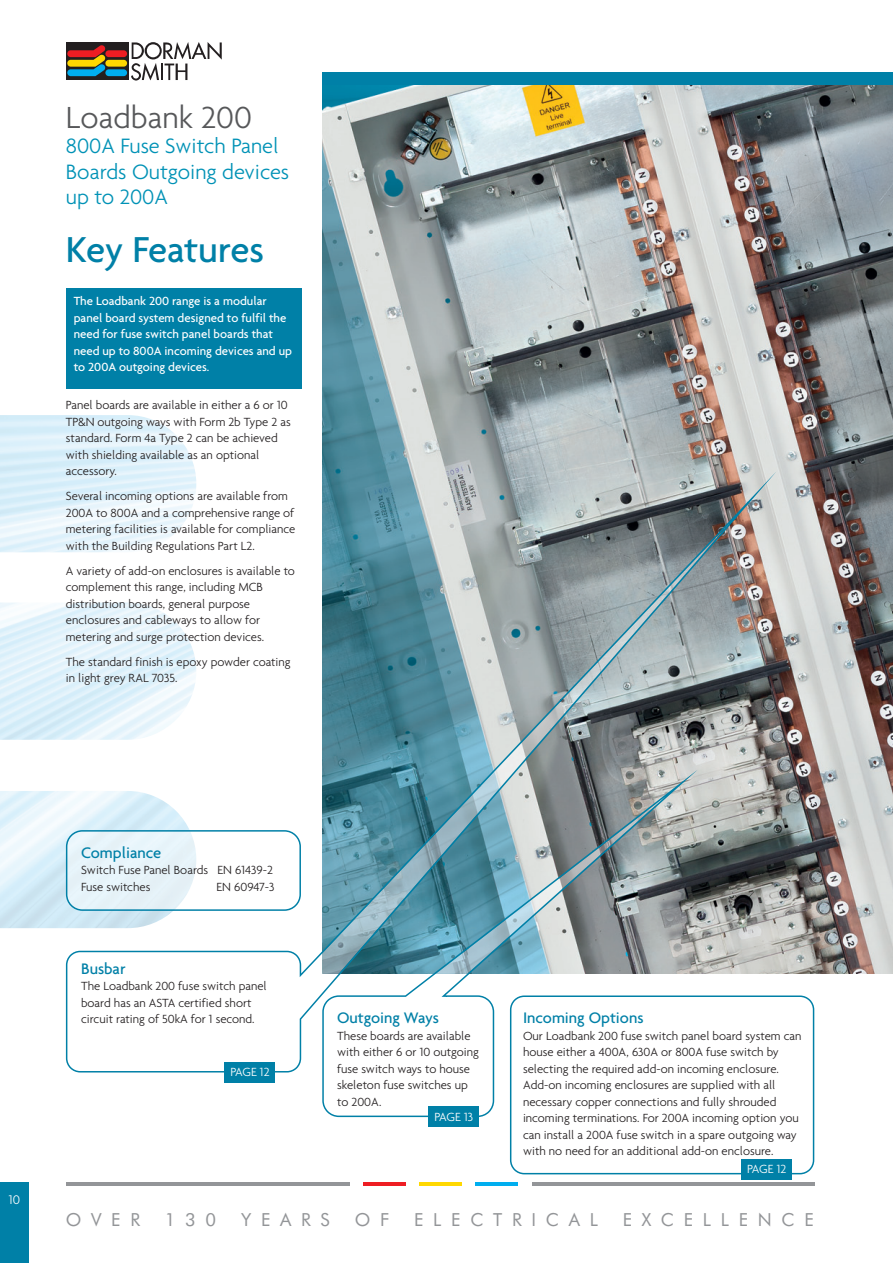
<style>
.page{position:relative;width:893px;height:1263px;background:#fff}
.page>*{position:absolute;margin:0;border:0;box-sizing:border-box;transform-origin:0 0}
.t1{font:500 39px "Agenda";letter-spacing:-.015em;color:#0080a7}
.t2{font:300 33px "Agenda";color:#57585a}
.t3{font:300 22.5px/25.5px "Agenda";color:#0092b6}
.t4{font:18px "Futura BT";letter-spacing:.545em;color:#939598}
.t5{font:500 16.5px "Agenda";color:#0080a7}
.t6{font:300 13.5px "Agenda";color:#fff}
.t7{font:300 12.75px/16.5px "Agenda";color:#231f20}
.t8{font:500 12.75px/16.5px "Agenda";color:#fff}
.t9{font:300 12.75px "Agenda";letter-spacing:-.035em;color:#fff}
</style>
<div class="page">
<div style="left:66px;top:288px;width:235px;height:100px;background:#0080a7"></div>
<img style="left:322px;top:85px;width:571px;height:889px">
<img style="left:0;top:791px;width:66px;height:137px">
<svg style="left:510px;top:995px;width:304px;height:179px"></svg>
<div style="left:322px;top:72px;width:571px;height:13px;background:#0080a7"></div>
<div style="left:741px;top:1159px;width:51px;height:21px;background:#0080a7"></div>
<svg style="left:66px;top:42px;width:62px;height:38px"></svg>
<svg style="left:131px;top:42px;width:91px;height:39px"></svg>
<div style="left:105px;top:69px;width:22px;height:7px;background:#00aeef;border-radius:3px"></div>
<div style="left:105px;top:60px;width:22px;height:7px;background:#ffd801;border-radius:3px"></div>
<div style="left:105px;top:50px;width:22px;height:7px;background:#ee1d23;border-radius:3px"></div>
<svg style="left:67px;top:45px;width:38px;height:31px"></svg>
<hr style="left:66px;top:1182px;width:284px;height:3px;background:#939598">
<hr style="left:532px;top:1182px;width:282px;height:3px;background:#939598">
<hr style="left:363px;top:1182px;width:43px;height:3px;background:#ee1d23">
<hr style="left:419px;top:1182px;width:43px;height:3px;background:#ffd801">
<hr style="left:475px;top:1182px;width:43px;height:3px;background:#00aeef">
<svg style="left:66px;top:471px;width:711px;height:601px"></svg>
<svg style="left:66px;top:830px;width:235px;height:81px"></svg>
<svg style="left:67px;top:952px;width:255px;height:131px"></svg>
<svg style="left:322px;top:770px;width:376px;height:347px"></svg>
<div style="left:428px;top:1106px;width:51px;height:21px;background:#0080a7"></div>
<div style="left:0;top:1182px;width:29px;height:81px;background:#0080a7"></div>
<h2 class="t2" style="left:66px;top:98px;width:187px">Loadbank 200</h2>
<h3 class="t3" style="left:66px;top:133px;width:225px">800A Fuse Switch Panel<br>Boards Outgoing devices up to 200A</h3>
<h1 class="t1" style="left:66px;top:226px;width:200px">Key Features</h1>
<p class="t8" style="left:74px;top:293px;width:220px">The Loadbank 200 range is a modular panel board system designed to fulfil the need for fuse switch panel boards that need up to 800A incoming devices and up to 200A outgoing devices.</p>
<p class="t7" style="left:66px;top:396px;width:226px">Panel boards are available in either a 6 or 10<br>TP&amp;N outgoing ways with Form 2b Type 2 as standard. Form 4a Type 2 can be achieved with shielding available as an optional accessory.</p>
<p class="t7" style="left:66px;top:487px;width:231px">Several incoming options are available from 200A to 800A and a comprehensive range of metering facilities is available for compliance with the Building Regulations Part L2.</p>
<p class="t7" style="left:66px;top:562px;width:231px">A variety of add-on enclosures is available to complement this range, including MCB distribution boards, general purpose enclosures and cableways to allow for metering and surge protection devices.</p>
<p class="t7" style="left:66px;top:653px;width:226px">The standard finish is epoxy powder coating in light grey RAL 7035.</p>
<p class="t6" style="left:5px;top:1191px;width:13px">10</p>
<p class="t6" style="left:9px;top:1191px;width:13px">10</p>
<p class="t5" style="left:81px;top:842px;width:82px">Compliance</p>
<p class="t7" style="left:81px;top:862px;width:193px">Switch Fuse Panel Boards EN 61439-2<br>Fuse switches</p>
<p class="t7" style="left:216px;top:878px;width:59px">EN 60947-3</p>
<p class="t5" style="left:81px;top:958px;width:46px">Busbar</p>
<p class="t7" style="left:81px;top:977px;width:187px">The Loadbank 200 fuse switch panel board has an ASTA certified short circuit rating of 50kA for 1 second.</p>
<p class="t9" style="left:230px;top:1064px;width:41px">PAGE 12</p>
<p class="t5" style="left:337px;top:1008px;width:103px">Outgoing Ways</p>
<p class="t7" style="left:337px;top:1027px;width:143px">These boards are available with either 6 or 10 outgoing fuse switch ways to house skeleton fuse switches up to 200A.</p>
<p class="t9" style="left:434px;top:1109px;width:40px">PAGE 13</p>
<p class="t5" style="left:523px;top:1008px;width:122px">Incoming Options</p>
<p class="t7" style="left:523px;top:1027px;width:280px">Our Loadbank 200 fuse switch panel board system can house either a 400A, 630A or 800A fuse switch by selecting the required add-on incoming enclosure.<br>Add-on incoming enclosures are supplied with all necessary copper connections and fully shrouded incoming terminations. For 200A incoming option you can install a 200A fuse switch in a spare outgoing way with no need for an additional add-on enclosure.</p>
<p class="t9" style="left:747px;top:1162px;width:41px">PAGE 12</p>
<h3 class="t4" style="left:66px;top:1209px;width:76px">OVER</h3>
<h3 class="t4" style="left:165px;top:1209px;width:53px">130</h3>
<h3 class="t4" style="left:241px;top:1209px;width:90px">YEARS</h3>
<h3 class="t4" style="left:355px;top:1209px;width:36px">O F</h3>
<h3 class="t4" style="left:414px;top:1209px;width:185px">ELECTRICAL</h3>
<h3 class="t4" style="left:623px;top:1209px;width:193px">EXCELLENCE</h3>
</div>
